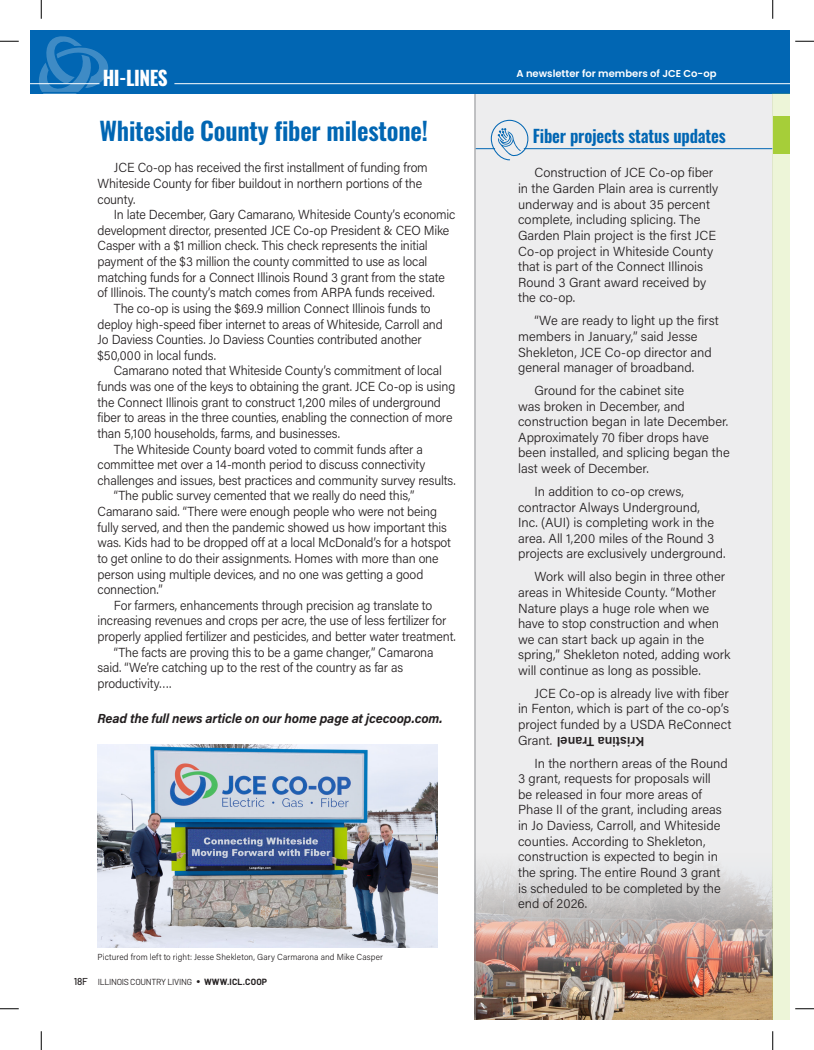
<style>
.page{position:relative;width:814px;height:1050px;background:#fff}
.page>*{position:absolute;margin:0;border:0;box-sizing:border-box;transform-origin:0 0}
.t1{font:600 25px "Oswald";letter-spacing:-.01em;color:#0166b3}
.t2{font:700 20px "Oswald";letter-spacing:-.025em;color:#fff;scale:.96 1}
.t3{font:600 17.5px "Oswald";letter-spacing:-.01em;color:#0166b3}
.Body_Text{font:300 13.12px/15.6px "Acumin Pro";letter-spacing:-.01em;color:#231f20;scale:.96 1}
.Body_Text-2{font:300 13.12px/15.6px "Acumin Pro";letter-spacing:-.01em;color:#231f20}
.t4{font:italic 700 13.12px "Acumin Pro";letter-spacing:-.01em;color:#231f20}
.Body_Text_No_indent{font:600 13.12px "Acumin Pro";color:#231f20}
.t5{font:600 10px "Poppins";color:#fff}
.By_Line{font:300 8.75px "Acumin Pro";letter-spacing:.015em;color:#231f20;scale:.96 1}
.t6{font:8.75px "Barlow";letter-spacing:-.03em;color:#231f20}
.s1{font-weight:500;font-size:10px}
.s2{font-size:12.5px}
.s3{font-weight:700}
</style>
<div class="page">
<div style="left:30px;top:30px;width:759px;height:64px;background:#0166b3"></div>
<svg style="left:38px;top:36px;width:71px;height:58px"></svg>
<hr style="left:174px;top:83px;width:615px;height:1px;background:#fff">
<hr style="left:30px;top:83px;width:69px;height:1px;background:#fff">
<hr style="left:30px;top:92px;width:69px;height:1px;background:#0166b3">
<div style="left:475px;top:95px;width:297px;height:925px;background:#ededee"></div>
<img style="left:476px;top:866px;width:296px;height:154px">
<div style="left:772px;top:94px;width:17px;height:926px;background:#edf5d8"></div>
<div style="left:772px;top:116px;width:17px;height:38px;background:#a6ce39"></div>
<hr style="left:524px;top:148px;width:248px;height:1px;background:#0166b3">
<svg style="left:476px;top:120px;width:53px;height:40px"></svg>
<img style="left:98px;top:744px;width:340px;height:204px">
<hr style="left:475px;top:94px;width:1px;height:926px;background:#939598">
<svg style="left:0;top:40px;width:19px;height:2px"></svg>
<svg style="left:795px;top:40px;width:19px;height:2px"></svg>
<svg style="left:0;top:1008px;width:19px;height:2px"></svg>
<svg style="left:795px;top:1008px;width:19px;height:2px"></svg>
<svg style="left:40px;top:0;width:2px;height:19px"></svg>
<svg style="left:40px;top:1031px;width:2px;height:19px"></svg>
<svg style="left:772px;top:0;width:1px;height:19px"></svg>
<svg style="left:772px;top:1031px;width:1px;height:19px"></svg>
<h2 class="t2" style="left:103px;top:67px;width:69px">HI-LINES</h2>
<p class="t5" style="left:516px;top:68px;width:202px">A newsletter for members of JCE Co-op</p>
<h1 class="t1" style="left:99px;top:118px;width:330px">Whiteside County fiber milestone!</h1>
<p class="Body_Text-2" style="left:98px;top:159px;width:332px;text-indent:16px">JCE Co-op has received the first installment of funding from<br>Whiteside County for fiber buildout in northern portions of the county.</p>
<p class="Body_Text" style="left:98px;top:206px;width:374px;text-indent:16px">In late December, Gary Camarano, Whiteside County’s economic development director, presented JCE Co-op President &amp; CEO Mike Casper with a $1 million check. This check represents the initial payment of the $3 million the county committed to use as local matching funds for a Connect Illinois Round 3 grant from the state of Illinois. The county’s match comes from ARPA funds received.</p>
<p class="Body_Text" style="left:98px;top:300px;width:361px;text-indent:16px">The co-op is using the $69.9 million Connect Illinois funds to deploy high-speed fiber internet to areas of Whiteside, Carroll and Jo Daviess Counties. Jo Daviess Counties contributed another $50,000 in local funds.</p>
<p class="Body_Text" style="left:98px;top:363px;width:374px;text-indent:16px">Camarano noted that Whiteside County’s commitment of local funds was one of the keys to obtaining the grant. JCE Co-op is using the Connect Illinois grant to construct 1,200 miles of underground fiber to areas in the three counties, enabling the connection of more than 5,100 households, farms, and businesses.</p>
<p class="Body_Text" style="left:98px;top:441px;width:375px;text-indent:16px">The Whiteside County board voted to commit funds after a committee met over a 14-month period to discuss connectivity challenges and issues, best practices and community survey results.</p>
<p class="Body_Text" style="left:98px;top:488px;width:370px;text-indent:16px">“The public survey cemented that we really do need this,” Camarano said. “There were enough people who were not being fully served, and then the pandemic showed us how important this was. Kids had to be dropped off at a local McDonald’s for a hotspot to get online to do their assignments. Homes with more than one person using multiple devices, and no one was getting a good connection.”</p>
<p class="Body_Text" style="left:98px;top:597px;width:375px;text-indent:16px">For farmers, enhancements through precision ag translate to increasing revenues and crops per acre, the use of less fertilizer for properly applied fertilizer and pesticides, and better water treatment.</p>
<p class="Body_Text" style="left:98px;top:644px;width:351px;text-indent:16px">“The facts are proving this to be a game changer,” Camarona said. “We’re catching up to the rest of the country as far as productivity….</p>
<h3 class="t4" style="left:98px;top:709px;width:346px">Read the full news article on our home page at jcecoop.com.</h3>
<h4 class="t3" style="left:533px;top:126px;width:194px">Fiber projects status updates</h4>
<p class="Body_Text-2" style="left:518px;top:165px;width:202px;text-indent:16px">Construction of JCE Co-op fiber in the Garden Plain area is currently underway and is about 35 percent complete, including splicing. The<br>Garden Plain project is the first JCE<br>Co-op project in Whiteside County that is part of the Connect Illinois<br>Round 3 Grant award received by the co-op.</p>
<p class="Body_Text-2" style="left:518px;top:312px;width:202px;text-indent:16px">“We are ready to light up the first members in January,” said Jesse<br>Shekleton, JCE Co-op director and general manager of broadband.</p>
<p class="Body_Text-2" style="left:518px;top:382px;width:213px;text-indent:16px">Ground for the cabinet site<br>was broken in December, and construction began in late December.<br>Approximately 70 fiber drops have been installed, and splicing began the last week of December.</p>
<p class="Body_Text-2" style="left:518px;top:483px;width:209px;text-indent:16px">In addition to co-op crews, contractor Always Underground,<br>Inc. (AUI) is completing work in the area. All 1,200 miles of the Round 3 projects are exclusively underground.</p>
<p class="Body_Text-2" style="left:518px;top:568px;width:214px;text-indent:16px">Work will also begin in three other areas in Whiteside County. “Mother Nature plays a huge role when we have to stop construction and when we can start back up again in the spring,” Shekleton noted, adding work will continue as long as possible.</p>
<p class="Body_Text-2" style="left:518px;top:685px;width:215px;text-indent:16px">JCE Co-op is already live with fiber in Fenton, which is part of the co-op’s project funded by a USDA ReConnect<br>Grant.</p>
<p class="Body_Text-2" style="left:518px;top:755px;width:211px;text-indent:16px">In the northern areas of the Round 3 grant, requests for proposals will be released in four more areas of Phase II of the grant, including areas in Jo Daviess, Carroll, and Whiteside counties. According to Shekleton, construction is expected to begin in the spring. The entire Round 3 grant is scheduled to be completed by the end of 2026.</p>
<p class="Body_Text_No_indent" style="left:644px;top:750px;width:89px;rotate:-180deg">Kristina Tranel</p>
<p class="By_Line" style="left:98px;top:951px;width:299px">Pictured from left to right: Jesse Shekleton, Gary Carmarona and Mike Casper</p>
<p class="t6" style="left:74px;top:976px;width:195px"><span class="s1">18F</span> ILLINOIS COUNTRY LIVING <span class="s2">•</span> <span class="s3">WWW.ICL.COOP</span></p>
</div>
